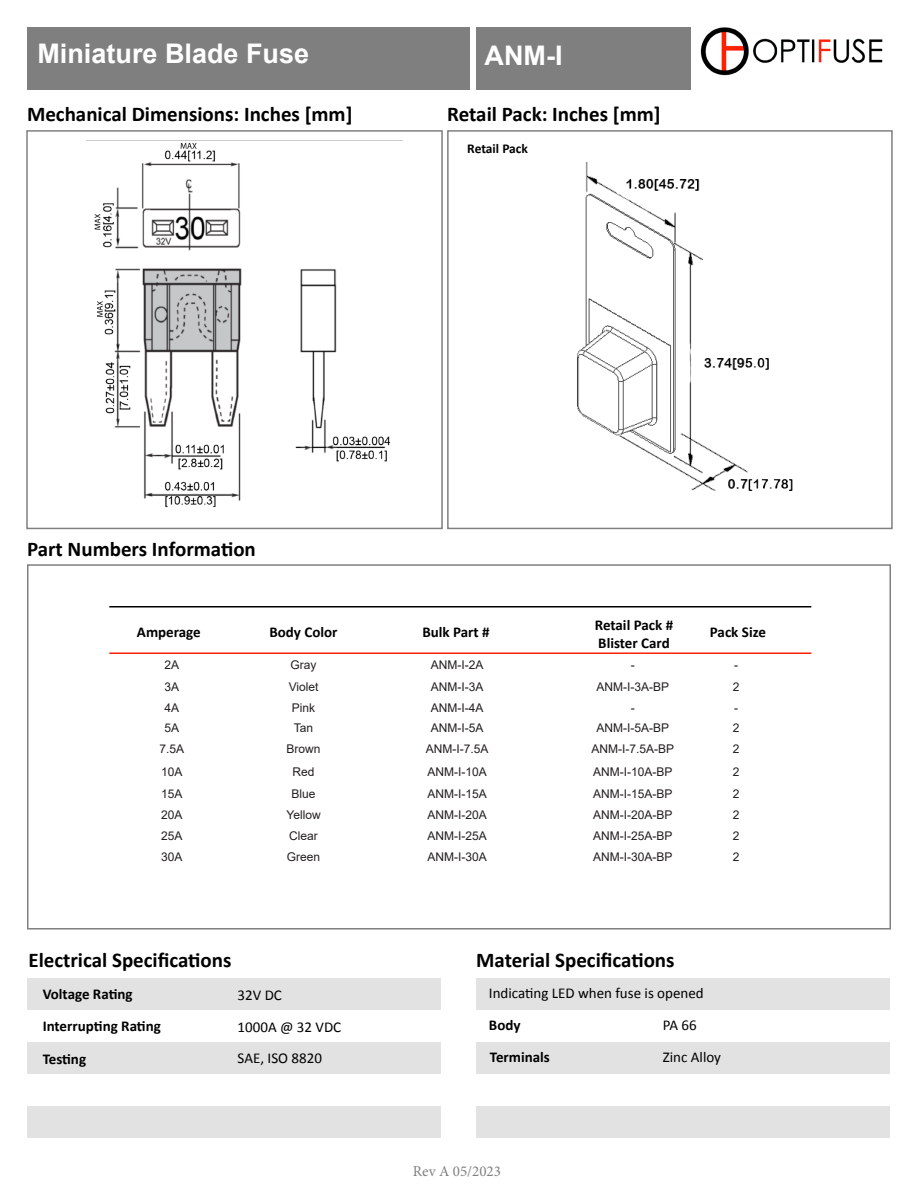
<style>
.page{position:relative;width:918px;height:1188px;background:#fff}
.page>*{position:absolute;margin:0;border:0;box-sizing:border-box;transform-origin:0 0}
.t1{font:700 27px "Arial";color:#fff}
.t2{font:700 21px "Calibri";color:#000}
.t3{font:700 15px "Calibri";color:#000}
.t4{font:15px "Calibri";color:#000}
.t5{font:15px "Minion Pro";color:#7f7f7f}
.t6{font:700 13.5px "Calibri";letter-spacing:-.005em;color:#000}
.t7{font:12px "Arial";color:#231f20}
</style>
<div class="page">
<img style="left:701px;top:27px;width:182px;height:49px">
<div style="left:26px;top:130px;width:417px;height:399px;border:2px solid #7f7f7f"></div>
<div style="left:447px;top:130px;width:446px;height:399px;border:2px solid #7f7f7f"></div>
<div style="left:27px;top:27px;width:443px;height:62px;background:#7f7f7f"></div>
<div style="left:476px;top:27px;width:215px;height:62px;background:#7f7f7f"></div>
<div style="left:27px;top:978px;width:414px;height:32px;background:#e2e2e2"></div>
<div style="left:476px;top:978px;width:414px;height:32px;background:#e2e2e2"></div>
<div style="left:27px;top:1042px;width:414px;height:32px;background:#e2e2e2"></div>
<div style="left:476px;top:1042px;width:414px;height:32px;background:#e2e2e2"></div>
<div style="left:27px;top:1107px;width:414px;height:31px;background:#e2e2e2"></div>
<div style="left:476px;top:1107px;width:414px;height:31px;background:#e2e2e2"></div>
<img style="left:86px;top:140px;width:316px;height:368px">
<img style="left:577px;top:162px;width:216px;height:329px">
<hr style="left:109px;top:652px;width:702px;height:2px;background:#ff2100">
<hr style="left:109px;top:606px;width:702px;height:2px;background:#000">
<div style="left:27px;top:564px;width:864px;height:366px;border:2px solid #7f7f7f"></div>
<p class="t1" style="left:38px;top:36px;width:273px">Miniature Blade Fuse</p>
<p class="t2" style="left:27px;top:99px;width:327px">Mechanical Dimensions: Inches [mm]</p>
<p class="t1" style="left:485px;top:38px;width:79px">ANM-I</p>
<p class="t2" style="left:447px;top:99px;width:215px">Retail Pack: Inches [mm]</p>
<p class="t6" style="left:467px;top:139px;width:62px">Retail Pack</p>
<p class="t2" style="left:27px;top:534px;width:230px">Part Numbers Information</p>
<p class="t3" style="left:137px;top:621px;width:65px">Amperage</p>
<p class="t3" style="left:595px;top:614px;width:80px">Retail Pack #</p>
<p class="t3" style="left:598px;top:632px;width:73px">Blister Card</p>
<p class="t3" style="left:269px;top:621px;width:70px">Body Color</p>
<p class="t3" style="left:422px;top:622px;width:69px">Bulk Part #</p>
<p class="t3" style="left:710px;top:621px;width:57px">Pack Size</p>
<p class="t7" style="left:165px;top:657px;width:16px">2A</p>
<p class="t7" style="left:291px;top:657px;width:28px">Gray</p>
<p class="t7" style="left:431px;top:657px;width:54px">ANM-I-2A</p>
<p class="t7" style="left:631px;top:657px;width:5px">-</p>
<p class="t7" style="left:734px;top:657px;width:5px">-</p>
<p class="t7" style="left:165px;top:678px;width:16px">3A</p>
<p class="t7" style="left:289px;top:678px;width:31px">Violet</p>
<p class="t7" style="left:431px;top:678px;width:54px">ANM-I-3A</p>
<p class="t7" style="left:596px;top:678px;width:74px">ANM-I-3A-BP</p>
<p class="t7" style="left:733px;top:678px;width:8px">2</p>
<p class="t7" style="left:165px;top:699px;width:16px">4A</p>
<p class="t7" style="left:292px;top:699px;width:25px">Pink</p>
<p class="t7" style="left:431px;top:699px;width:54px">ANM-I-4A</p>
<p class="t7" style="left:631px;top:699px;width:5px">-</p>
<p class="t7" style="left:734px;top:699px;width:5px">-</p>
<p class="t7" style="left:165px;top:720px;width:16px">5A</p>
<p class="t7" style="left:294px;top:720px;width:21px">Tan</p>
<p class="t7" style="left:431px;top:720px;width:54px">ANM-I-5A</p>
<p class="t7" style="left:596px;top:720px;width:74px">ANM-I-5A-BP</p>
<p class="t7" style="left:733px;top:720px;width:8px">2</p>
<p class="t7" style="left:160px;top:741px;width:26px">7.5A</p>
<p class="t7" style="left:287px;top:741px;width:36px">Brown</p>
<p class="t7" style="left:426px;top:741px;width:64px">ANM-I-7.5A</p>
<p class="t7" style="left:591px;top:741px;width:84px">ANM-I-7.5A-BP</p>
<p class="t7" style="left:733px;top:741px;width:8px">2</p>
<p class="t7" style="left:161px;top:763px;width:23px">10A</p>
<p class="t7" style="left:293px;top:763px;width:24px">Red</p>
<p class="t7" style="left:428px;top:763px;width:61px">ANM-I-10A</p>
<p class="t7" style="left:593px;top:763px;width:81px">ANM-I-10A-BP</p>
<p class="t7" style="left:733px;top:763px;width:8px">2</p>
<p class="t7" style="left:161px;top:786px;width:23px">15A</p>
<p class="t7" style="left:292px;top:786px;width:26px">Blue</p>
<p class="t7" style="left:428px;top:786px;width:61px">ANM-I-15A</p>
<p class="t7" style="left:593px;top:786px;width:81px">ANM-I-15A-BP</p>
<p class="t7" style="left:733px;top:786px;width:8px">2</p>
<p class="t7" style="left:161px;top:807px;width:23px">20A</p>
<p class="t7" style="left:286px;top:807px;width:36px">Yellow</p>
<p class="t7" style="left:428px;top:807px;width:61px">ANM-I-20A</p>
<p class="t7" style="left:593px;top:807px;width:81px">ANM-I-20A-BP</p>
<p class="t7" style="left:733px;top:807px;width:8px">2</p>
<p class="t7" style="left:161px;top:828px;width:23px">25A</p>
<p class="t7" style="left:289px;top:828px;width:30px">Clear</p>
<p class="t7" style="left:428px;top:828px;width:61px">ANM-I-25A</p>
<p class="t7" style="left:593px;top:828px;width:81px">ANM-I-25A-BP</p>
<p class="t7" style="left:733px;top:828px;width:8px">2</p>
<p class="t7" style="left:161px;top:848px;width:23px">30A</p>
<p class="t7" style="left:287px;top:848px;width:35px">Green</p>
<p class="t7" style="left:428px;top:848px;width:61px">ANM-I-30A</p>
<p class="t7" style="left:593px;top:848px;width:81px">ANM-I-30A-BP</p>
<p class="t7" style="left:733px;top:848px;width:8px">2</p>
<p class="t2" style="left:28px;top:945px;width:205px">Electrical Specifications</p>
<p class="t2" style="left:476px;top:946px;width:200px">Material Specifications</p>
<p class="t4" style="left:489px;top:984px;width:216px">Indicating LED when fuse is opened</p>
<p class="t3" style="left:43px;top:983px;width:91px">Voltage Rating</p>
<p class="t3" style="left:43px;top:1016px;width:120px">Interrupting Rating</p>
<p class="t4" style="left:238px;top:985px;width:46px">32V DC</p>
<p class="t3" style="left:489px;top:1014px;width:33px">Body</p>
<p class="t4" style="left:238px;top:1018px;width:105px">1000A @ 32 VDC</p>
<p class="t4" style="left:663px;top:1015px;width:35px">PA 66</p>
<p class="t4" style="left:663px;top:1047px;width:60px">Zinc Alloy</p>
<p class="t3" style="left:43px;top:1048px;width:45px">Testing</p>
<p class="t4" style="left:238px;top:1049px;width:86px">SAE, ISO 8820</p>
<p class="t3" style="left:490px;top:1047px;width:62px">Terminals</p>
<p class="t5" style="left:413px;top:1162px;width:90px">Rev A 05/2023</p>
</div>
